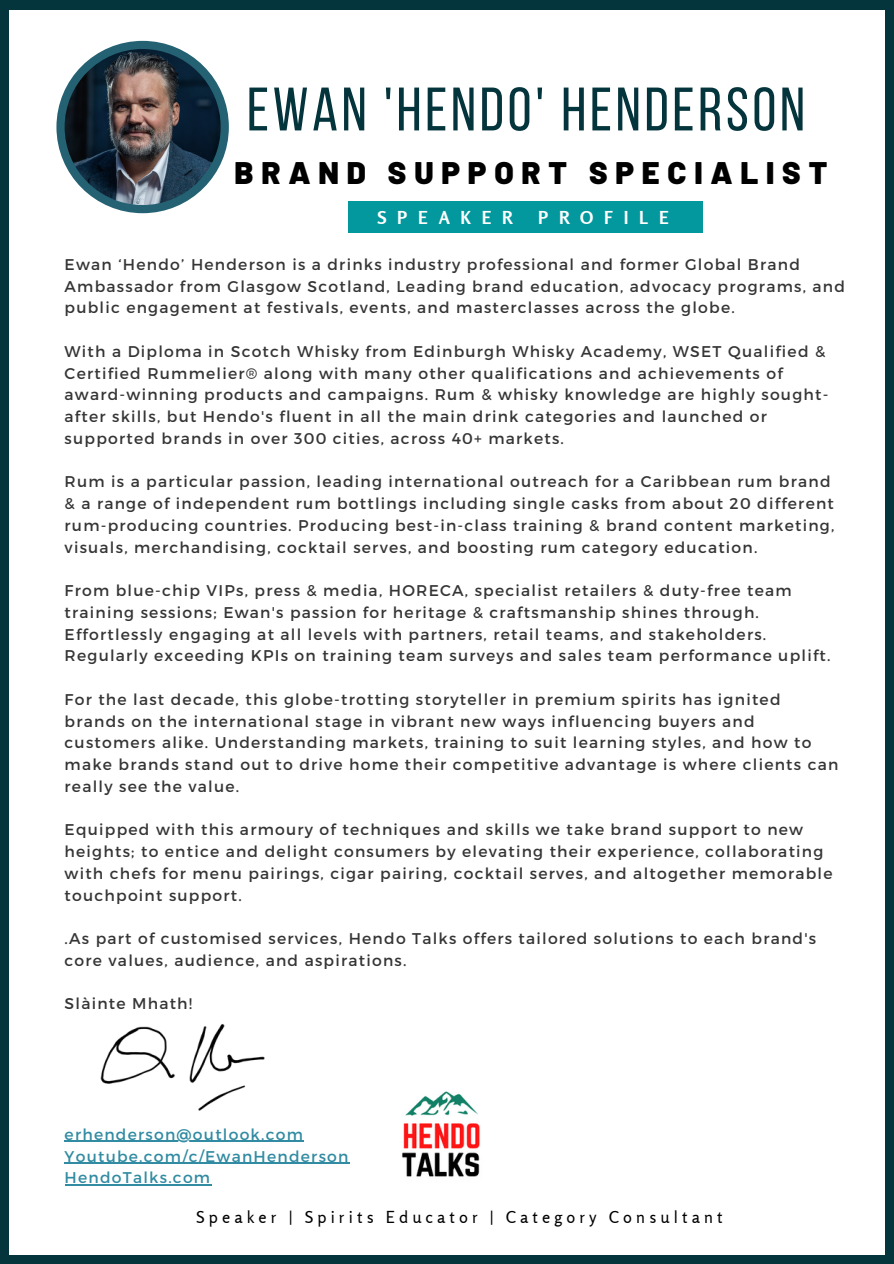
<style>
.page{position:relative;width:894px;height:1264px;background:#fff}
.page>*{position:absolute;margin:0;border:0;box-sizing:border-box;transform-origin:0 0}
.t1{font:61.2px "Bebas Neue";letter-spacing:.06em;color:#04343c}
.t2{font:900 31.2px "Barlow";letter-spacing:.25em;color:#000}
.t3{font:700 17.85px "Rosario";letter-spacing:.6em;color:#fff}
.t4{font:16.5px "Rosario";letter-spacing:.25em;color:#000}
.t5{font:15.6px/21.8px "Montserrat";letter-spacing:.08em;color:#353535}
.t6{font:15.6px/21.8px "Montserrat";letter-spacing:.08em;color:#318ba2}
</style>
<div class="page">
<div style="left:0;top:0;width:893px;height:1263px;background:#04343c"></div>
<div style="left:10px;top:10px;width:874px;height:1244px;background:#fff"></div>
<hr style="left:65px;top:1140px;width:239px;height:2px;background:#318ba2">
<hr style="left:65px;top:1162px;width:284px;height:1px;background:#318ba2">
<hr style="left:65px;top:1184px;width:146px;height:1px;background:#318ba2">
<div style="left:56px;top:41px;width:173px;height:172px;background:#246273;border-radius:50%"></div>
<img style="left:65px;top:49px;width:155px;height:156px;border-radius:50%">
<div style="left:348px;top:201px;width:355px;height:32px;background:#03989e"></div>
<img style="left:100px;top:1024px;width:165px;height:87px">
<img style="left:402px;top:1091px;width:78px;height:86px">
<h1 class="t1" style="left:247px;top:84px;width:559px">EWAN 'HEND0' HENDERSON</h1>
<h2 class="t2" style="left:234px;top:152px;width:594px">BRAND SUPPORT SPECIALIST</h2>
<p class="t3" style="left:377px;top:206px;width:137px">SPEAKER</p>
<p class="t3" style="left:538px;top:206px;width:132px">PROFILE</p>
<p class="t5" style="left:65px;top:253px;width:781px">Ewan ‘Hendo’ Henderson is a drinks industry professional and former Global Brand<br>Ambassador from Glasgow Scotland, Leading brand education, advocacy programs, and public engagement at festivals, events, and masterclasses across the globe.</p>
<p class="t5" style="left:65px;top:340px;width:765px">With a Diploma in Scotch Whisky from Edinburgh Whisky Academy, WSET Qualified &amp; Certified Rummelier® along with many other qualifications and achievements of award-winning products and campaigns. Rum &amp; whisky knowledge are highly sought&shy;after skills, but Hendo's fluent in all the main drink categories and launched or supported brands in over 300 cities, across 40+ markets.</p>
<p class="t5" style="left:65px;top:470px;width:771px">Rum is a particular passion, leading international outreach for a Caribbean rum brand &amp; a range of independent rum bottlings including single casks from about 20 different rum-producing countries. Producing best-in-class training &amp; brand content marketing, visuals, merchandising, cocktail serves, and boosting rum category education.</p>
<p class="t5" style="left:65px;top:579px;width:767px">From blue-chip VIPs, press &amp; media, HORECA, specialist retailers &amp; duty-free team training sessions; Ewan's passion for heritage &amp; craftsmanship shines through.<br>Effortlessly engaging at all levels with partners, retail teams, and stakeholders.<br>Regularly exceeding KPIs on training team surveys and sales team performance uplift.</p>
<p class="t5" style="left:65px;top:687px;width:775px">For the last decade, this globe-trotting storyteller in premium spirits has ignited brands on the international stage in vibrant new ways influencing buyers and customers alike. Understanding markets, training to suit learning styles, and how to make brands stand out to drive home their competitive advantage is where clients can really see the value.</p>
<p class="t5" style="left:65px;top:818px;width:769px">Equipped with this armoury of techniques and skills we take brand support to new heights; to entice and delight consumers by elevating their experience, collaborating with chefs for menu pairings, cigar pairing, cocktail serves, and altogether memorable touchpoint support.</p>
<p class="t5" style="left:65px;top:926px;width:752px">.As part of customised services, Hendo Talks offers tailored solutions to each brand's core values, audience, and aspirations.</p>
<p class="t5" style="left:65px;top:992px;width:129px">Slàinte Mhath!</p>
<p class="t6" style="left:65px;top:1122px;width:285px">erhenderson@outlook.com<br>Youtube.com/c/EwanHenderson<br>HendoTalks.com</p>
<p class="t4" style="left:196px;top:1206px;width:527px">Speaker | Spirits Educator | Category Consultant</p>
</div>
